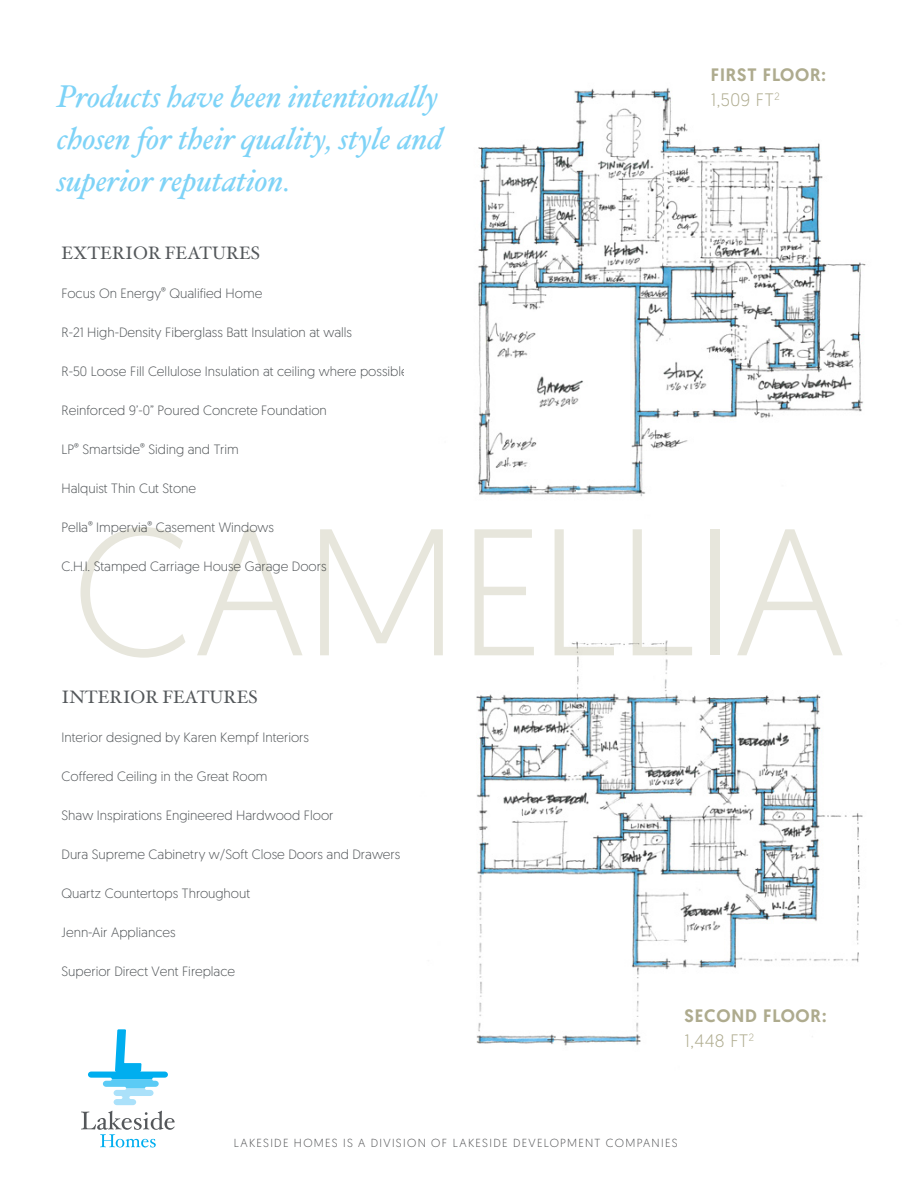
<style>
.page{position:relative;width:918px;height:1188px;background:#fff}
.page>*{position:absolute;margin:0;border:0;box-sizing:border-box;transform-origin:0 0}
.t1{font:300 180px "Geomanist";letter-spacing:-.005em;color:#e7e6dc}
.t2{font:italic 31.5px/42px "Hoefler Text";letter-spacing:-.005em;color:#7ed3f7;text-align:justify}
.t3{font:500 18px/25.2px "Geomanist";letter-spacing:.045em;color:#aeab8e}
.t4{font:18px "Hoefler Text";color:#53575a}
.t5{font:300 13.5px "Geomanist";color:#53575a}
.t6{font:300 11.7px "Geomanist";letter-spacing:.115em;color:#58595b}
.s1{font-weight:300}
</style>
<div class="page">
<svg style="left:81px;top:1111px;width:94px;height:37px"></svg>
<svg style="left:88px;top:1029px;width:80px;height:76px"></svg>
<img style="left:478px;top:88px;width:388px;height:409px">
<img style="left:476px;top:640px;width:387px;height:406px">
<h2 class="t2" style="left:57px;top:75px;width:387px">Products have been intentionally chosen for their quality, style and superior reputation.</h2>
<h3 class="t3" style="left:711px;top:62px;width:117px">FIRST FLOOR:<br><span class="s1">1,509 FT</span><sup>2</sup></h3>
<h3 class="t4" style="left:62px;top:242px;width:200px">EXTERIOR FEATURES</h3>
<p class="t5" style="left:62px;top:285px;width:202px">Focus On Energy<sup>®</sup> Qualified Home</p>
<p class="t5" style="left:62px;top:324px;width:292px">R-21 High-Density Fiberglass Batt Insulation at walls</p>
<p class="t5" style="left:62px;top:363px;width:349px">R-50 Loose Fill Cellulose Insulation at ceiling where possible</p>
<p class="t5" style="left:62px;top:402px;width:267px">Reinforced 9’-0” Poured Concrete Foundation</p>
<p class="t5" style="left:62px;top:441px;width:179px">LP<sup>®</sup> Smartside<sup>®</sup> Siding and Trim</p>
<p class="t5" style="left:62px;top:480px;width:136px">Halquist Thin Cut Stone</p>
<p class="t5" style="left:62px;top:519px;width:214px">Pella<sup>®</sup> Impervia<sup>®</sup> Casement Windows</p>
<p class="t5" style="left:62px;top:558px;width:267px">C.H.I. Stamped Carriage House Garage Doors</p>
<h1 class="t1" style="left:73px;top:477px;width:774px">CAMELLIA</h1>
<h3 class="t4" style="left:62px;top:686px;width:198px">INTERIOR FEATURES</h3>
<p class="t5" style="left:62px;top:729px;width:249px">Interior designed by Karen Kempf Interiors</p>
<p class="t5" style="left:62px;top:768px;width:208px">Coffered Ceiling in the Great Room</p>
<p class="t5" style="left:62px;top:807px;width:274px">Shaw Inspirations Engineered Hardwood Floor</p>
<p class="t5" style="left:62px;top:846px;width:340px">Dura Supreme Cabinetry w/Soft Close Doors and Drawers</p>
<p class="t5" style="left:62px;top:885px;width:190px">Quartz Countertops Throughout</p>
<p class="t5" style="left:62px;top:924px;width:116px">Jenn-Air Appliances</p>
<p class="t5" style="left:62px;top:963px;width:175px">Superior Direct Vent Fireplace</p>
<h3 class="t3" style="left:685px;top:1003px;width:143px">SECOND FLOOR:<br><span class="s1">1,448 FT</span><sup>2</sup></h3>
<p class="t6" style="left:234px;top:1135px;width:445px">LAKESIDE HOMES IS A DIVISION OF LAKESIDE DEVELOPMENT COMPANIES</p>
</div>
